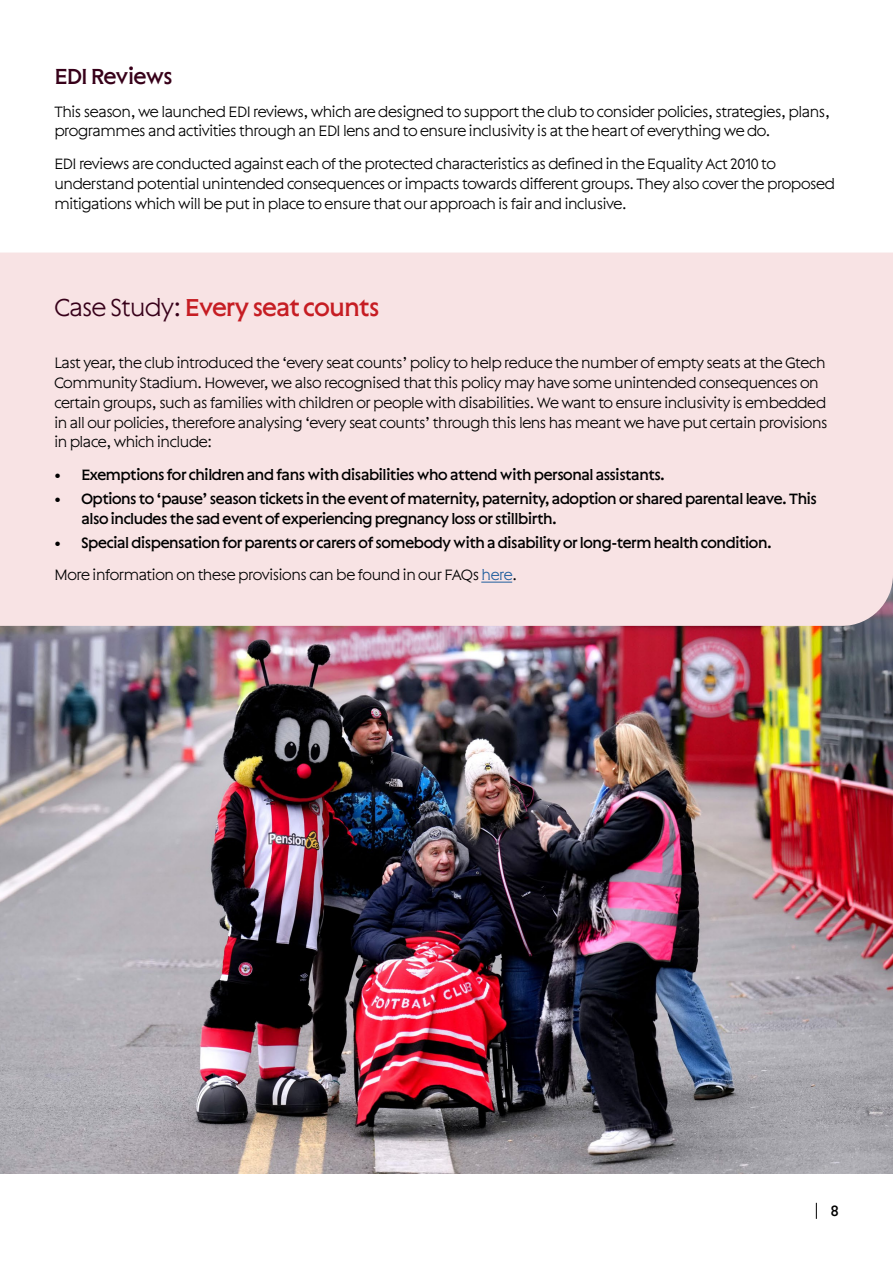
<style>
.page{position:relative;width:893px;height:1263px;background:#fff}
.page>*{position:absolute;margin:0;border:0;box-sizing:border-box;transform-origin:0 0}
.t1{font:27px "Sting";letter-spacing:-.065em;color:#c61d23}
.t2{font:24px "Sting";letter-spacing:-.07em;color:#370019}
.t3{font:300 16.5px/19.8px "Sting";letter-spacing:-.06em;color:#000}
.t4{font:16.5px/19.8px "Sting";letter-spacing:-.06em;color:#000}
.s1{font-weight:300;color:#370019}
.s2{font-weight:300}
.s3{font-weight:300;color:#215e9e}
</style>
<div class="page">
<svg style="left:816px;top:1203px;width:1px;height:16px"></svg>
<img style="left:0;top:626px;width:893px;height:548px">
<div style="left:0;top:253px;width:893px;height:373px;background:#f8e3e4"></div>
<hr style="left:481px;top:582px;width:31px;height:1px;background:#215e9e">
<h2 class="t2" style="left:54px;top:62px;width:121px">EDI Reviews</h2>
<p class="t3" style="left:54px;top:101px;width:778px">This season, we launched EDI reviews, which are designed to support the club to consider policies, strategies, plans, programmes and activities through an EDI lens and to ensure inclusivity is at the heart of everything we do.</p>
<p class="t3" style="left:54px;top:153px;width:783px">EDI reviews are conducted against each of the protected characteristics as defined in the Equality Act 2010 to understand potential unintended consequences or impacts towards different groups. They also cover the proposed mitigations which will be put in place to ensure that our approach is fair and inclusive.</p>
<h1 class="t1" style="left:54px;top:291px;width:328px"><span class="s1">Case Study:</span> Every seat counts</h1>
<p class="t3" style="left:54px;top:352px;width:775px">Last year, the club introduced the ‘every seat counts’ policy to help reduce the number of empty seats at the Gtech Community Stadium. However, we also recognised that this policy may have some unintended consequences on certain groups, such as families with children or people with disabilities. We want to ensure inclusivity is embedded in all our policies, therefore analysing ‘every seat counts’ through this lens has meant we have put certain provisions in place, which include:</p>
<p class="t4" style="left:54px;top:464px;width:613px">• Exemptions for children and fans with disabilities who attend with personal assistants.</p>
<p class="t4" style="left:81px;top:488px;width:738px;text-indent:-27px">• Options to ‘pause’ season tickets in the event of maternity, paternity, adoption or shared parental leave. This also includes the sad event of experiencing pregnancy loss or stillbirth.</p>
<p class="t4" style="left:54px;top:526px;width:720px;line-height:32.5px">• Special dispensation for parents or carers of somebody with a disability or long-term health condition.<br><span class="s2">More information on these provisions can be found in our FAQs</span> <span class="s3">here</span><span class="s2">.</span></p>
<p class="t4" style="left:830px;top:1200px;width:10px">8</p>
</div>
